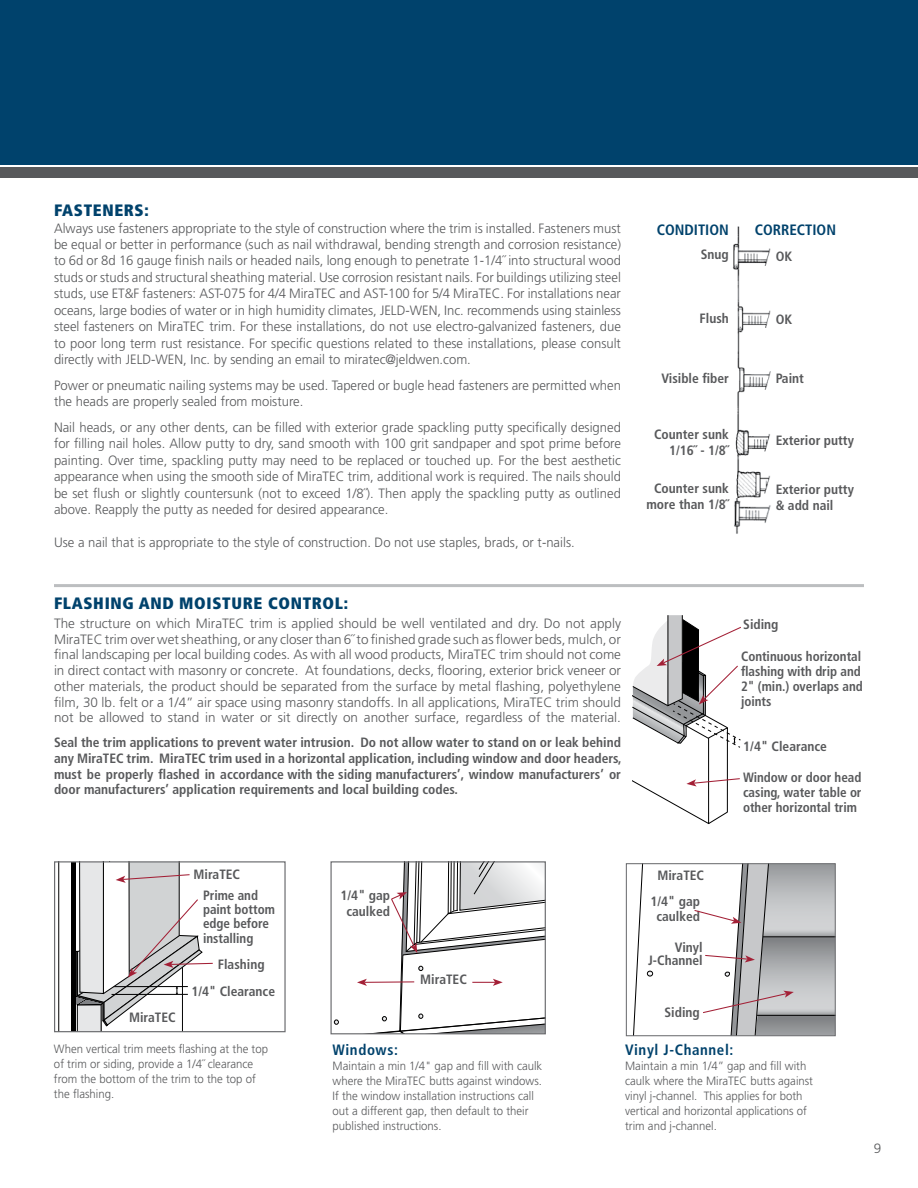
<style>
.page{position:relative;width:918px;height:1188px;background:#fff}
.page>*{position:absolute;margin:0;border:0;box-sizing:border-box;transform-origin:0 0}
.t1{font:900 condensed 16.5px "Frutiger";letter-spacing:.04em;color:#00426c}
.t2{font:700 condensed 15px "Frutiger";letter-spacing:.04em;color:#00426c}
.t3{font:700 condensed 15px "Frutiger";color:#00426c}
.t4{font:300 13.5px/16.5px "Frutiger";color:#58595b;text-align:justify}
.t5{font:700 condensed 13.5px/15px "Frutiger";color:#58595b}
.t6{font:300 12px/15px "Frutiger";color:#58595b;scale:.95 1}
</style>
<div class="page">
<div style="left:0;top:0;width:918px;height:164px;background:#00426c"></div>
<div style="left:0;top:167px;width:918px;height:10px;background:#58595b"></div>
<hr style="left:54px;top:584px;width:810px;height:3px;background:#bcbec0">
<img style="left:733px;top:226px;width:38px;height:272px">
<img style="left:734px;top:498px;width:37px;height:36px">
<svg style="left:735px;top:502px;width:1px;height:23px"></svg>
<svg style="left:331px;top:862px;width:214px;height:172px"></svg>
<div style="left:626px;top:863px;width:210px;height:173px;border:1px solid #6d6e71"></div>
<svg style="left:631px;top:864px;width:204px;height:172px"></svg>
<svg style="left:633px;top:615px;width:108px;height:209px"></svg>
<hr style="left:58px;top:862px;width:1px;height:170px;background:#000">
<div style="left:71px;top:862px;width:5px;height:170px;background:#000"></div>
<div style="left:54px;top:861px;width:232px;height:171px;border:1px solid #6d6e71"></div>
<svg style="left:74px;top:862px;width:140px;height:170px"></svg>
<p class="t1" style="left:54px;top:200px;width:96px">FASTENERS:</p>
<p class="t4" style="left:54px;top:220px;width:569px">Always use fasteners appropriate to the style of construction where the trim is installed. Fasteners must be equal or better in performance (such as nail withdrawal, bending strength and corrosion resistance) to 6d or 8d 16 gauge finish nails or headed nails, long enough to penetrate 1-1/4˝ into structural wood studs or studs and structural sheathing material. Use corrosion resistant nails. For buildings utilizing steel studs, use ET&amp;F fasteners: AST-075 for 4/4 MiraTEC and AST-100 for 5/4 MiraTEC. For installations near oceans, large bodies of water or in high humidity climates, JELD-WEN, Inc. recommends using stainless steel fasteners on MiraTEC trim. For these installations, do not use electro-galvanized fasteners, due to poor long term rust resistance. For specific questions related to these installations, please consult directly with JELD-WEN, Inc. by sending an email to miratec@jeldwen.com.</p>
<p class="t4" style="left:54px;top:377px;width:569px">Power or pneumatic nailing systems may be used. Tapered or bugle head fasteners are permitted when the heads are properly sealed from moisture.</p>
<p class="t4" style="left:54px;top:419px;width:569px">Nail heads, or any other dents, can be filled with exterior grade spackling putty specifically designed for filling nail holes. Allow putty to dry, sand smooth with 100 grit sandpaper and spot prime before painting. Over time, spackling putty may need to be replaced or touched up. For the best aesthetic appearance when using the smooth side of MiraTEC trim, additional work is required. The nails should be set flush or slightly countersunk (not to exceed 1/8˝). Then apply the spackling putty as outlined above. Reapply the putty as needed for desired appearance.</p>
<p class="t4" style="left:54px;top:535px;width:522px">Use a nail that is appropriate to the style of construction. Do not use staples, brads, or t-nails.</p>
<p class="t1" style="left:54px;top:593px;width:296px">FLASHING AND MOISTURE CONTROL:</p>
<p class="t4" style="left:54px;top:615px;width:569px;line-height:15.8px">The structure on which MiraTEC trim is applied should be well ventilated and dry. Do not apply MiraTEC trim over wet sheathing, or any closer than 6˝ to finished grade such as flower beds, mulch, or final landscaping per local building codes. As with all wood products, MiraTEC trim should not come in direct contact with masonry or concrete. At foundations, decks, flooring, exterior brick veneer or other materials, the product should be separated from the surface by metal flashing, polyethylene film, 30 lb. felt or a 1/4” air space using masonry standoffs. In all applications, MiraTEC trim should not be allowed to stand in water or sit directly on another surface, regardless of the material.</p>
<p class="t5" style="left:54px;top:734px;width:569px;line-height:15.8px;text-align:justify">Seal the trim applications to prevent water intrusion. Do not allow water to stand on or leak behind any MiraTEC trim. MiraTEC trim used in a horizontal application, including window and door headers, must be properly flashed in accordance with the siding manufacturers’, window manufacturers’ or door manufacturers’ application requirements and local building codes.</p>
<p class="t3" style="left:657px;top:221px;width:74px">CONDITION</p>
<p class="t5" style="left:701px;top:247px;width:30px">Snug</p>
<p class="t3" style="left:755px;top:221px;width:83px">CORRECTION</p>
<p class="t5" style="left:776px;top:249px;width:18px">OK</p>
<p class="t5" style="left:700px;top:311px;width:31px">Flush</p>
<p class="t5" style="left:776px;top:312px;width:18px">OK</p>
<p class="t5" style="left:661px;top:371px;width:69px">Visible fiber</p>
<p class="t5" style="left:776px;top:371px;width:30px">Paint</p>
<p class="t5" style="left:654px;top:427px;width:76px;line-height:16.2px;text-align:right">Counter sunk<br>1/16˝ - 1/8˝</p>
<p class="t5" style="left:646px;top:480px;width:84px;line-height:16.2px;text-align:center">Counter sunk more than 1/8˝</p>
<p class="t5" style="left:776px;top:433px;width:80px">Exterior putty</p>
<p class="t5" style="left:776px;top:481px;width:80px;line-height:16.2px">Exterior putty &amp; add nail</p>
<p class="t5" style="left:743px;top:617px;width:37px">Siding</p>
<p class="t5" style="left:741px;top:649px;width:123px">Continuous horizontal flashing with drip and<br>2" (min.) overlaps and joints</p>
<p class="t5" style="left:743px;top:739px;width:85px">1/4" Clearance</p>
<p class="t5" style="left:743px;top:770px;width:120px;text-align:justify">Window or door head casing, water table or other horizontal trim</p>
<p class="t5" style="left:193px;top:867px;width:48px">MiraTEC</p>
<p class="t5" style="left:203px;top:888px;width:73px;line-height:14.2px">Prime and paint bottom edge before installing</p>
<p class="t5" style="left:191px;top:950px;width:85px;line-height:27px;text-indent:26px">Flashing<br>1/4" Clearance</p>
<p class="t5" style="left:341px;top:887px;width:51px;line-height:16.2px;text-align:center">1/4" gap caulked</p>
<p class="t5" style="left:420px;top:972px;width:48px">MiraTEC</p>
<p class="t5" style="left:651px;top:862px;width:55px;line-height:25.7px;text-align:center">MiraTEC<br>1/4" gap</p>
<p class="t5" style="left:656px;top:908px;width:45px">caulked</p>
<p class="t5" style="left:648px;top:940px;width:56px;line-height:13.5px;text-align:right">Vinyl<br>J-Channel</p>
<p class="t5" style="left:129px;top:1009px;width:48px">MiraTEC</p>
<p class="t5" style="left:665px;top:1005px;width:37px">Siding</p>
<p class="t6" style="left:54px;top:1041px;width:227px">When vertical trim meets flashing at the top of trim or siding, provide a 1/4˝ clearance from the bottom of the trim to the top of the flashing.</p>
<p class="t2" style="left:333px;top:1041px;width:67px">Windows:</p>
<p class="t6" style="left:333px;top:1058px;width:222px">Maintain a min 1/4" gap and fill with caulk where the MiraTEC butts against windows.<br>If the window installation instructions call out a different gap, then default to their published instructions.</p>
<p class="t2" style="left:625px;top:1041px;width:110px">Vinyl J-Channel:</p>
<p class="t6" style="left:625px;top:1058px;width:199px">Maintain a min 1/4” gap and fill with caulk where the MiraTEC butts against vinyl j-channel. This applies for both vertical and horizontal applications of trim and j-channel.</p>
<p class="t4" style="left:874px;top:1140px;width:9px">9</p>
</div>
